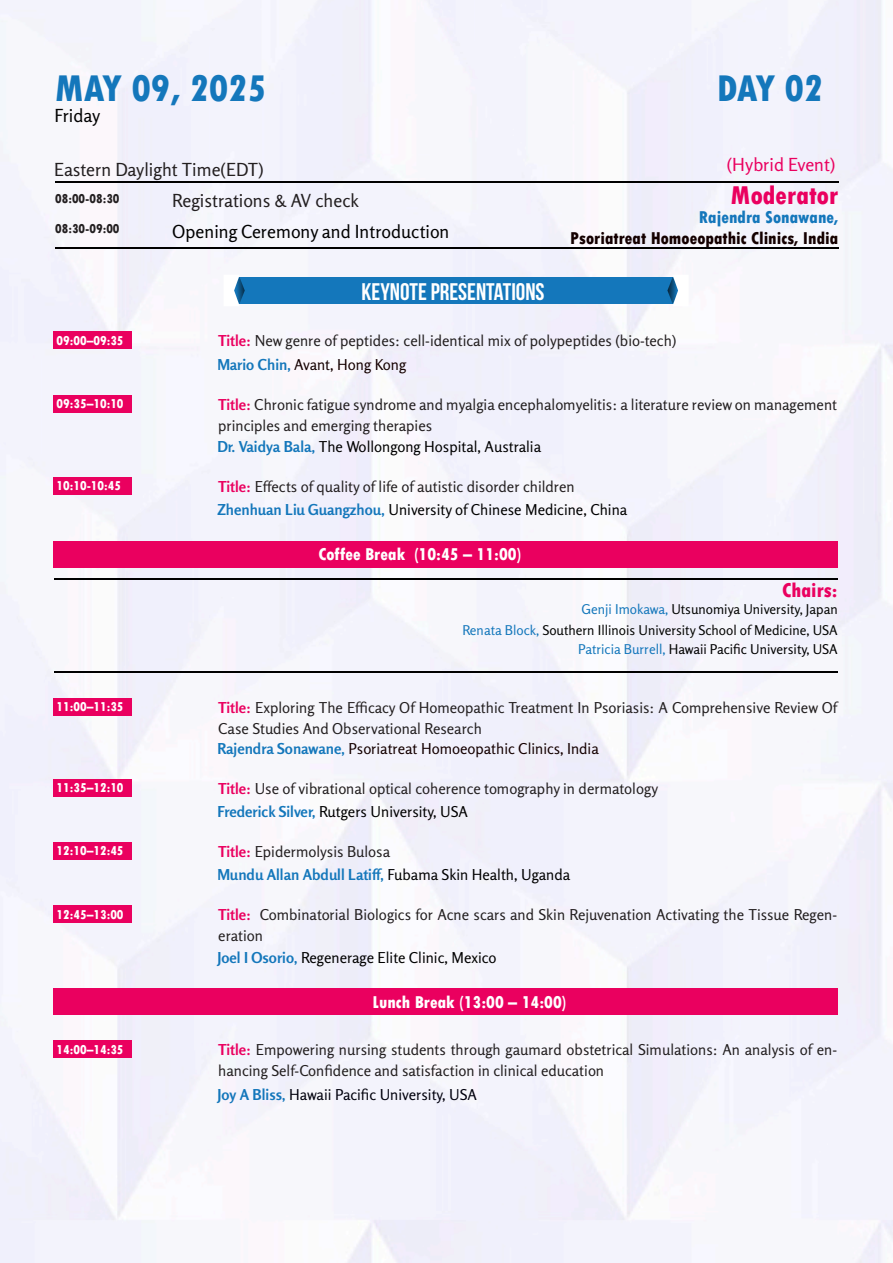
<style>
.page{position:relative;width:893px;height:1263px;background:#f3f3fc}
.page>*{position:absolute;margin:0;border:0;box-sizing:border-box;transform-origin:0 0}
.t1{font:800 condensed 39px "Tw Cen";color:#1477bb}
.t2{font:800 condensed 27px "Tw Cen";color:#ea005f}
.t3{font:24px "Bebas Neue";color:#fff}
.t4{font:800 condensed 21px "Tw Cen";color:#ea005f}
.t5{font:800 condensed 18px/21px "Tw Cen";color:#140000;text-align:right}
.t6{font:800 condensed 18px "Tw Cen";color:#fff}
.t7{font:18px "Rosario";color:#231f20}
.t8{font:18px "Rosario";color:#000}
.t9{font:18px "Rosario";color:#ea005f}
.t10{font:15px/21px "Rosario";color:#231f20}
.t11{font:15px "Rosario";color:#000}
.t12{font:15px "Rosario";color:#140000}
.t13{font:700 15px "Rosario";color:#1477bb}
.t14{font:15px "Rosario";color:#00000c}
.t15{font:13.5px "Rosario";color:#040503}
.t16{font:800 condensed 13.5px "Tw Cen";color:#fff}
.t17{font:13.5px "Rosario";color:#000}
.t18{font:800 condensed 13.5px "Tw Cen";color:#231f20}
.s1{color:#1477bb}
.s2{font-weight:700;color:#ea005f}
.s3{font-weight:700;color:#1477bb}
.s4{font-weight:400;color:#000}
</style>
<div class="page">
<div style="left:54px;top:1041px;width:78px;height:17px;background:#ea005f"></div>
<div style="left:54px;top:779px;width:78px;height:17px;background:#ea005f"></div>
<div style="left:54px;top:906px;width:78px;height:17px;background:#ea005f"></div>
<div style="left:54px;top:332px;width:78px;height:17px;background:#ea005f"></div>
<div style="left:54px;top:478px;width:78px;height:17px;background:#ea005f"></div>
<div style="left:54px;top:698px;width:78px;height:17px;background:#ea005f"></div>
<hr style="left:55px;top:248px;width:783px;height:1px;background:#000">
<hr style="left:55px;top:182px;width:783px;height:1px;background:#000">
<div style="left:53px;top:541px;width:785px;height:27px;background:#ea005f"></div>
<div style="left:53px;top:988px;width:785px;height:27px;background:#ea005f"></div>
<div style="left:226px;top:277px;width:454px;height:27px;background:#1477bb"></div>
<svg style="left:224px;top:275px;width:21px;height:31px"></svg>
<svg style="left:667px;top:275px;width:22px;height:31px"></svg>
<div style="left:54px;top:395px;width:78px;height:17px;background:#ea005f"></div>
<div style="left:54px;top:843px;width:78px;height:17px;background:#ea005f"></div>
<hr style="left:55px;top:671px;width:783px;height:1px;background:#000">
<hr style="left:55px;top:578px;width:783px;height:1px;background:#000">
<p class="t1" style="left:55px;top:65px;width:213px">MAY 09, 2025</p>
<p class="t1" style="left:717px;top:65px;width:108px">DAY 02</p>
<p class="t8" style="left:54px;top:105px;width:47px">Friday</p>
<p class="t7" style="left:54px;top:158px;width:211px">Eastern Daylight Time(EDT)</p>
<p class="t9" style="left:727px;top:154px;width:110px">(Hybrid Event)</p>
<p class="t18" style="left:55px;top:191px;width:66px">08:00-08:30</p>
<p class="t2" style="left:731px;top:180px;width:109px">Moderator</p>
<p class="t18" style="left:55px;top:221px;width:66px">08:30-09:00</p>
<p class="t7" style="left:172px;top:190px;width:188px">Registrations &amp; AV check</p>
<p class="t8" style="left:172px;top:221px;width:279px">Opening Ceremony and Introduction</p>
<p class="t5" style="left:570px;top:207px;width:270px"><span class="s1">Rajendra Sonawane,<br></span>Psoriatreat Homoeopathic Clinics, India</p>
<p class="t3" style="left:362px;top:278px;width:184px">KEYNOTE PRESENTATIONS</p>
<p class="t16" style="left:57px;top:332px;width:68px">09:00–09:35</p>
<p class="t10" style="left:218px;top:330px;width:460px"><span class="s2">Title:</span> New genre of peptides: cell-identical mix of polypeptides (bio-tech)</p>
<p class="t12" style="left:217px;top:355px;width:190px"><span class="s3">Mario Chin,</span> Avant, Hong Kong</p>
<p class="t16" style="left:57px;top:395px;width:68px">09:35–10:10</p>
<p class="t10" style="left:218px;top:394px;width:620px"><span class="s2">Title:</span> Chronic fatigue syndrome and myalgia encephalomyelitis: a literature review on management principles and emerging therapies</p>
<p class="t11" style="left:217px;top:438px;width:325px"><span class="s3">Dr. Vaidya Bala,</span> The Wollongong Hospital, Australia</p>
<p class="t16" style="left:57px;top:478px;width:66px">10:10-10:45</p>
<p class="t10" style="left:218px;top:476px;width:358px"><span class="s2">Title:</span> Effects of quality of life of autistic disorder children</p>
<p class="t11" style="left:217px;top:501px;width:411px"><span class="s3">Zhenhuan Liu Guangzhou,</span> University of Chinese Medicine, China</p>
<p class="t6" style="left:318px;top:544px;width:204px">Coffee Break (10:45 – 11:00)</p>
<p class="t4" style="left:782px;top:578px;width:57px">Chairs:</p>
<p class="t15" style="left:582px;top:601px;width:258px"><span class="s1">Genji Imokawa,</span> Utsunomiya University, Japan</p>
<p class="t15" style="left:462px;top:622px;width:377px"><span class="s1">Renata Block,</span> Southern Illinois University School of Medicine, USA</p>
<p class="t17" style="left:578px;top:641px;width:261px"><span class="s1">Patricia Burrell,</span> Hawaii Pacific University, USA</p>
<p class="t16" style="left:57px;top:699px;width:68px">11:00–11:35</p>
<p class="t10" style="left:218px;top:697px;width:620px"><span class="s2">Title:</span> Exploring The Efficacy Of Homeopathic Treatment In Psoriasis: A Comprehensive Review Of<br>Case Studies And Observational Research</p>
<p class="t12" style="left:217px;top:740px;width:383px"><span class="s3">Rajendra Sonawane,</span> Psoriatreat Homoeopathic Clinics, India</p>
<p class="t16" style="left:57px;top:780px;width:68px">11:35–12:10</p>
<p class="t10" style="left:218px;top:778px;width:441px"><span class="s2">Title:</span> Use of vibrational optical coherence tomography in dermatology</p>
<p class="t11" style="left:217px;top:803px;width:252px"><span class="s3">Frederick Silver,</span> Rutgers University, USA</p>
<p class="t16" style="left:57px;top:843px;width:68px">12:10–12:45</p>
<p class="t10" style="left:218px;top:841px;width:173px"><span class="s2">Title:</span> Epidermolysis Bulosa</p>
<p class="t13" style="left:217px;top:866px;width:354px">Mundu Allan Abdull Latiff, <span class="s4">Fubama Skin Health, Uganda</span></p>
<p class="t16" style="left:57px;top:906px;width:68px">12:45–13:00</p>
<p class="t10" style="left:218px;top:904px;width:620px"><span class="s2">Title:</span> Combinatorial Biologics for Acne scars and Skin Rejuvenation Activating the Tissue Regen&shy;eration</p>
<p class="t11" style="left:217px;top:949px;width:281px"><span class="s3">Joel I Osorio,</span> Regenerage Elite Clinic, Mexico</p>
<p class="t6" style="left:372px;top:992px;width:195px">Lunch Break (13:00 – 14:00)</p>
<p class="t16" style="left:57px;top:1041px;width:68px">14:00–14:35</p>
<p class="t10" style="left:218px;top:1039px;width:620px"><span class="s2">Title:</span> Empowering nursing students through gaumard obstetrical Simulations: An analysis of en&shy;hancing Self-Confidence and satisfaction in clinical education</p>
<p class="t14" style="left:217px;top:1085px;width:261px"><span class="s3">Joy A Bliss,</span> Hawaii Pacific University, USA</p>
</div>
